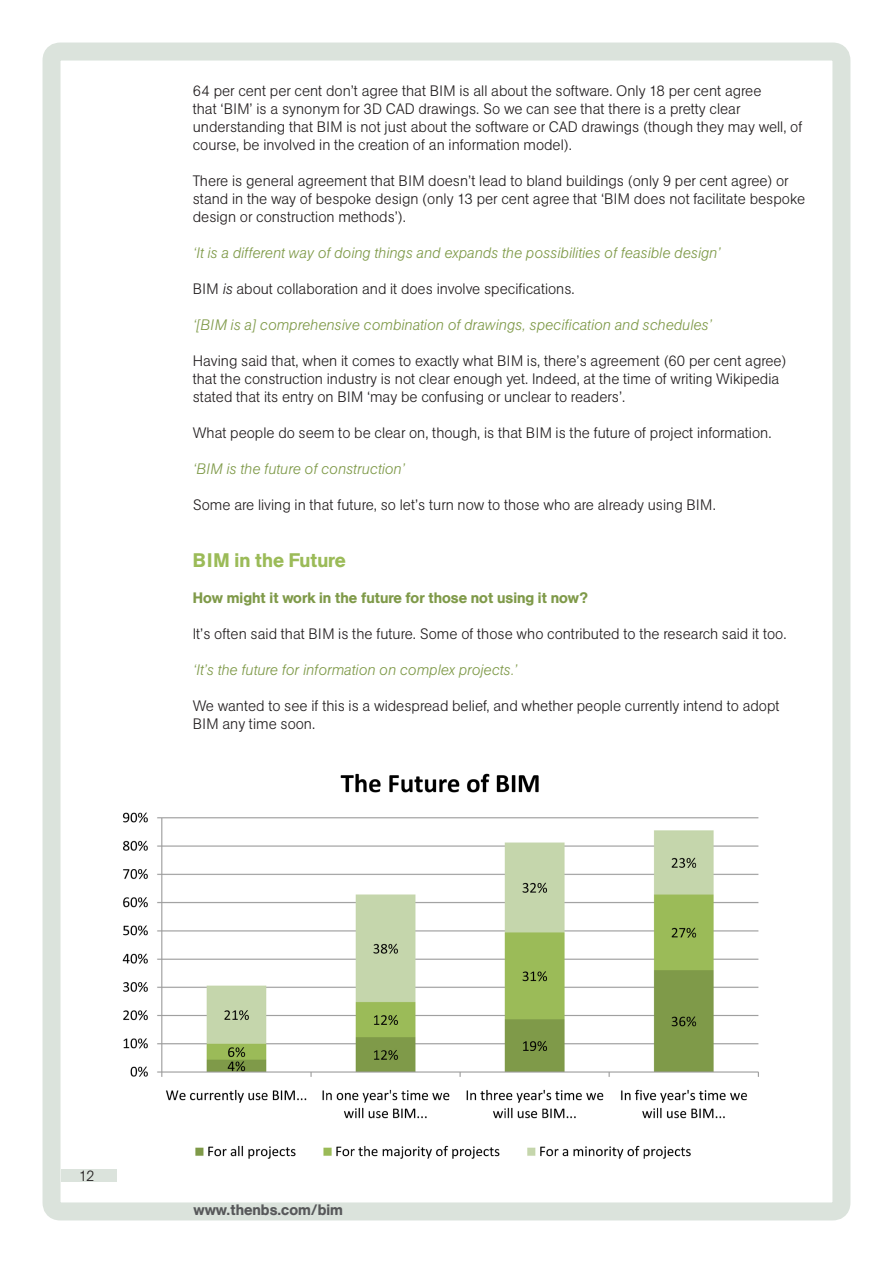
<style>
.page{position:relative;width:893px;height:1263px;background:#fff}
.page>*{position:absolute;margin:0;border:0;box-sizing:border-box;transform-origin:0 0}
.t1{font:500 19.5px "AG Buch BQ";color:#9bbb58}
.Text{font:300 15px/18px "AG Buch BQ";color:#231f20}
.Text-2{font:italic 300 15px "AG Buch BQ";color:#7f9a49}
.t2{font:500 15px "AG Buch BQ";color:#7f9a49}
.t3{font:500 15px "AG Buch BQ";color:#57585a}
.s1{font-style:italic}
</style>
<div class="page">
<div style="left:43px;top:43px;width:807px;height:1177px;border:18px solid #dbe3dc;border-radius:9px"></div>
<div style="left:61px;top:1169px;width:55px;height:12px;background:#dbe3dc"></div>
<img style="left:122px;top:773px;width:637px;height:386px">
<p class="Text" style="left:193px;top:82px;width:611px">64 per cent per cent don’t agree that BIM is all about the software. Only 18 per cent agree<br>that ‘BIM’ is a synonym for 3D CAD drawings. So we can see that there is a pretty clear understanding that BIM is not just about the software or CAD drawings (though they may well, of course, be involved in the creation of an information model).</p>
<p class="Text" style="left:193px;top:172px;width:614px">There is general agreement that BIM doesn’t lead to bland buildings (only 9 per cent agree) or stand in the way of bespoke design (only 13 per cent agree that ‘BIM does not facilitate bespoke design or construction methods’).</p>
<p class="Text-2" style="left:193px;top:245px;width:529px">‘It is a different way of doing things and expands the possibilities of feasible design’</p>
<p class="Text" style="left:193px;top:280px;width:383px">BIM <span class="s1">is</span> about collaboration and it does involve specifications.</p>
<p class="Text-2" style="left:193px;top:317px;width:520px">‘[BIM is a] comprehensive combination of drawings, specification and schedules’</p>
<p class="Text" style="left:193px;top:352px;width:595px">Having said that, when it comes to exactly what BIM is, there’s agreement (60 per cent agree) that the construction industry is not clear enough yet. Indeed, at the time of writing Wikipedia stated that its entry on BIM ‘may be confusing or unclear to readers’.</p>
<p class="Text" style="left:193px;top:424px;width:580px">What people do seem to be clear on, though, is that BIM is the future of project information.</p>
<p class="Text-2" style="left:193px;top:461px;width:213px">‘BIM is the future of construction’</p>
<p class="Text" style="left:193px;top:496px;width:525px">Some are living in that future, so let’s turn now to those who are already using BIM.</p>
<h1 class="t1" style="left:193px;top:549px;width:154px">BIM in the Future</h1>
<h2 class="t2" style="left:193px;top:589px;width:397px">How might it work in the future for those not using it now?</h2>
<p class="Text" style="left:193px;top:625px;width:595px">It’s often said that BIM is the future. Some of those who contributed to the research said it too.</p>
<p class="Text-2" style="left:193px;top:662px;width:326px">‘It’s the future for information on complex projects.’</p>
<p class="Text" style="left:193px;top:697px;width:588px">We wanted to see if this is a widespread belief, and whether people currently intend to adopt<br>BIM any time soon.</p>
<p class="Text" style="left:79px;top:1166px;width:17px">12</p>
<p class="t3" style="left:193px;top:1201px;width:151px">www.thenbs.com/bim</p>
</div>
